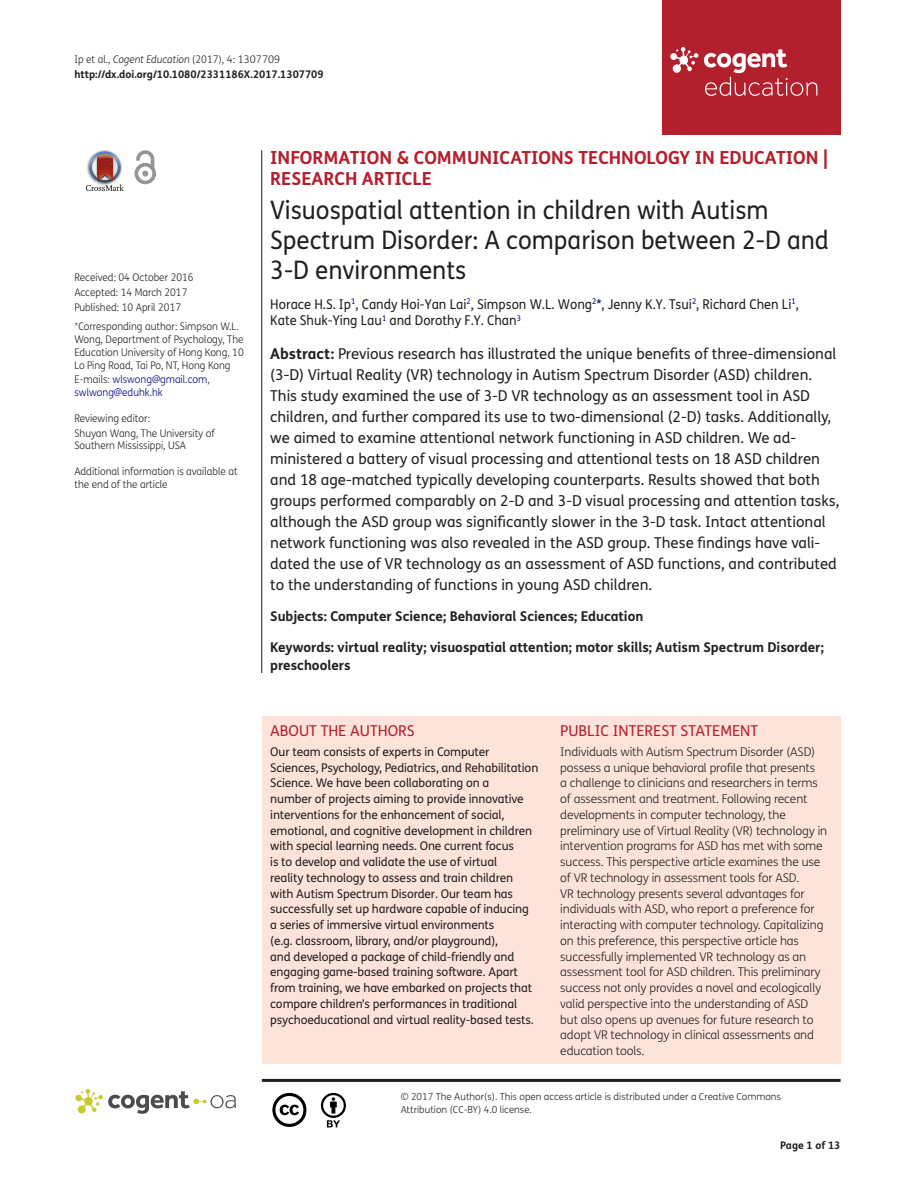
<style>
.page{position:relative;width:915px;height:1191px;background:#fff}
.page>*{position:absolute;margin:0;border:0;box-sizing:border-box;transform-origin:0 0}
.t1{font:25.5px/30px "FS Me Pro";color:#231f20;scale:.95 1}
.t2{font:700 18px/21px "FS Me Pro";color:#b3202d}
.t3{font:15px/21px "FS Me Pro";color:#231f20}
.t4{font:15px "FS Me Pro";color:#b3202d}
.t5{font:700 13.5px/18px "FS Me Pro";color:#231f20}
.t6{font:13.5px/16.5px "FS Me Pro";color:#231f20;scale:.95 1}
.t7{font:300 12px/15.8px "FS Me Pro";letter-spacing:-.01em;color:#231f20}
.t8{font:12px/15.8px "FS Me Pro";letter-spacing:-.01em;color:#231f20}
.t9{font:300 10.5px/12.8px "FS Me Pro";color:#231f20;scale:.95 1}
.t10{font:700 10.5px/15px "FS Me Pro";color:#231f20}
.t11{font:300 10.5px/12.8px "FS Me Pro";color:#000080;scale:.95 1}
.t12{font:300 9.75px/12.8px "FS Me Pro";color:#231f20}
.s1{font-weight:300}
.s2{font-weight:300;font-style:italic}
.s3{color:#231f20}
.s4{color:#000080}
.s5{font-weight:700}
</style>
<div class="page">
<div style="left:661px;top:0;width:179px;height:134px;background:#b3202d"></div>
<svg style="left:670px;top:47px;width:147px;height:49px"></svg>
<div style="left:261px;top:716px;width:579px;height:347px;background:#fde3da"></div>
<svg style="left:86px;top:151px;width:38px;height:40px"></svg>
<svg style="left:134px;top:150px;width:22px;height:34px"></svg>
<hr style="left:261px;top:150px;width:1px;height:523px;background:#231f20">
<hr style="left:262px;top:1078px;width:578px;height:3px;background:#231f20">
<svg style="left:75px;top:1089px;width:161px;height:24px"></svg>
<svg style="left:272px;top:1093px;width:34px;height:34px"></svg>
<svg style="left:321px;top:1093px;width:25px;height:34px"></svg>
<p class="t10" style="left:74px;top:51px;width:251px"><span class="s1">Ip et al.,</span> <span class="s2">Cogent Education</span> <span class="s1">(2017), 4: 1307709 </span>http://dx.doi.org/10.1080/2331186X.2017.1307709</p>
<p class="t9" style="left:74px;top:270px;width:127px;line-height:14.9px">Received: 04 October 2016<br>Accepted: 14 March 2017<br>Published: 10 April 2017</p>
<p class="t9" style="left:74px;top:320px;width:180px">*Corresponding author: Simpson W.L.<br>Wong, Department of Psychology, The Education University of Hong Kong, 10<br>Lo Ping Road, Tai Po, NT, Hong Kong</p>
<p class="t11" style="left:74px;top:373px;width:144px"><span class="s3">E-mails:</span> wlswong@gmail.com<span class="s3">, </span>swlwong@eduhk.hk</p>
<p class="t9" style="left:74px;top:410px;width:149px;line-height:14.9px">Reviewing editor:<br>Shuyan Wang, The University of</p>
<p class="t9" style="left:74px;top:439px;width:119px">Southern Mississippi, USA</p>
<p class="t9" style="left:74px;top:464px;width:173px">Additional information is available at the end of the article</p>
<p class="t2" style="left:270px;top:146px;width:559px">INFORMATION &amp; COMMUNICATIONS TECHNOLOGY IN EDUCATION |<br>RESEARCH ARTICLE</p>
<h1 class="t1" style="left:270px;top:195px;width:589px">Visuospatial attention in children with Autism<br>Spectrum Disorder: A comparison between 2-D and<br>3-D environments</h1>
<p class="t6" style="left:270px;top:295px;width:557px">Horace H.S. Ip<sup>1</sup>, Candy Hoi-Yan Lai<sup>2</sup>, Simpson W.L. Wong<sup>2</sup><span class="s4">*</span>, Jenny K.Y. Tsui<sup>2</sup>, Richard Chen Li<sup>1</sup>,<br>Kate Shuk-Ying Lau<sup>1</sup> and Dorothy F.Y. Chan<sup>3</sup></p>
<p class="t3" style="left:270px;top:343px;width:570px"><span class="s5">Abstract:</span> Previous research has illustrated the unique benefits of three-dimensional (3-D) Virtual Reality (VR) technology in Autism Spectrum Disorder (ASD) children.<br>This study examined the use of 3-D VR technology as an assessment tool in ASD children, and further compared its use to two-dimensional (2-D) tasks. Additionally, we aimed to examine attentional network functioning in ASD children. We ad&shy;ministered a battery of visual processing and attentional tests on 18 ASD children and 18 age-matched typically developing counterparts. Results showed that both groups performed comparably on 2-D and 3-D visual processing and attention tasks, although the ASD group was significantly slower in the 3-D task. Intact attentional network functioning was also revealed in the ASD group. These findings have vali&shy;dated the use of VR technology as an assessment of ASD functions, and contributed to the understanding of functions in young ASD children.</p>
<p class="t5" style="left:270px;top:606px;width:374px">Subjects: Computer Science; Behavioral Sciences; Education</p>
<p class="t5" style="left:270px;top:637px;width:555px">Keywords: virtual reality; visuospatial attention; motor skills; Autism Spectrum Disorder; preschoolers</p>
<p class="t4" style="left:270px;top:721px;width:146px">ABOUT THE AUTHORS</p>
<p class="t8" style="left:270px;top:743px;width:269px">Our team consists of experts in Computer Sciences, Psychology, Pediatrics, and Rehabilitation Science. We have been collaborating on a<br>number of projects aiming to provide innovative interventions for the enhancement of social, emotional, and cognitive development in children with special learning needs. One current focus<br>is to develop and validate the use of virtual<br>reality technology to assess and train children with Autism Spectrum Disorder. Our team has successfully set up hardware capable of inducing a series of immersive virtual environments<br>(e.g. classroom, library, and/or playground),<br>and developed a package of child-friendly and engaging game-based training software. Apart from training, we have embarked on projects that compare children’s performances in traditional psychoeducational and virtual reality-based tests.</p>
<p class="t4" style="left:560px;top:721px;width:199px">PUBLIC INTEREST STATEMENT</p>
<p class="t7" style="left:560px;top:743px;width:268px">Individuals with Autism Spectrum Disorder (ASD) possess a unique behavioral profile that presents<br>a challenge to clinicians and researchers in terms of assessment and treatment. Following recent developments in computer technology, the preliminary use of Virtual Reality (VR) technology in intervention programs for ASD has met with some success. This perspective article examines the use of VR technology in assessment tools for ASD.<br>VR technology presents several advantages for individuals with ASD, who report a preference for interacting with computer technology. Capitalizing on this preference, this perspective article has successfully implemented VR technology as an assessment tool for ASD children. This preliminary success not only provides a novel and ecologically valid perspective into the understanding of ASD but also opens up avenues for future research to adopt VR technology in clinical assessments and education tools.</p>
<p class="t12" style="left:400px;top:1090px;width:381px">© 2017 The Author(s). This open access article is distributed under a Creative Commons<br>Attribution (CC-BY) 4.0 license.</p>
<p class="t10" style="left:780px;top:1137px;width:62px">Page 1 of 13</p>
</div>
